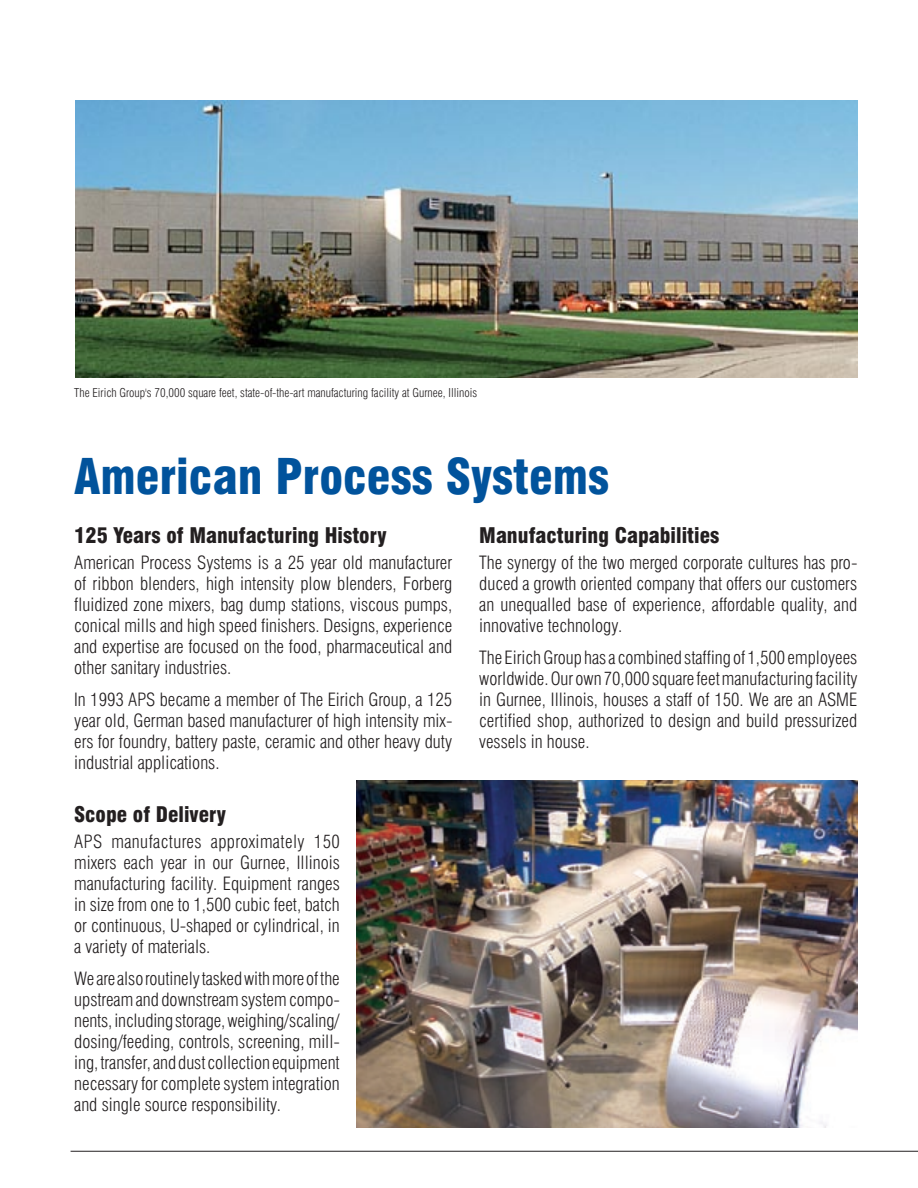
<style>
.page{position:relative;width:918px;height:1188px;background:#fff}
.page>*{position:absolute;margin:0;border:0;box-sizing:border-box;transform-origin:0 0}
.Inside_Header{font:900 condensed 48px "Swiss 721 BT";color:#01539c}
.Inside_Subheader_2{font:900 condensed 21px "Swiss 721 BT";color:#231f20}
.Body_Text{font:300 condensed 18px/21px "Swiss 721 BT";color:#231f20;text-align:justify}
.t1{font:300 condensed 12px "Swiss 721 BT";color:#231f20}
</style>
<div class="page">
<img style="left:75px;top:100px;width:782px;height:278px">
<img style="left:357px;top:780px;width:500px;height:347px">
<hr style="left:71px;top:1151px;width:847px;height:1px;background:#231f20">
<p class="t1" style="left:74px;top:386px;width:404px">The Eirich Group's 70,000 square feet, state-of-the-art manufacturing facility at Gurnee, Illinois</p>
<p class="Inside_Header" style="left:74px;top:448px;width:536px">American Process Systems</p>
<p class="Inside_Subheader_2" style="left:74px;top:523px;width:314px">125 Years of Manufacturing History</p>
<p class="Body_Text" style="left:74px;top:552px;width:380px">American Process Systems is a 25 year old manufacturer of ribbon blenders, high intensity plow blenders, Forberg fluidized zone mixers, bag dump stations, viscous pumps, conical mills and high speed finishers. Designs, experience and expertise are focused on the food, pharmaceutical and other sanitary industries.</p>
<p class="Body_Text" style="left:74px;top:689px;width:380px">In 1993 APS became a member of The Eirich Group, a 125 year old, German based manufacturer of high intensity mix&shy;ers for foundry, battery paste, ceramic and other heavy duty industrial applications.</p>
<p class="Inside_Subheader_2" style="left:74px;top:802px;width:153px">Scope of Delivery</p>
<p class="Body_Text" style="left:74px;top:831px;width:267px">APS manufactures approximately 150 mixers each year in our Gurnee, Illinois manufacturing facility. Equipment ranges in size from one to 1,500 cubic feet, batch or continuous, U-shaped or cylindrical, in a variety of materials.</p>
<p class="Body_Text" style="left:74px;top:968px;width:267px">We are also routinely tasked with more of the upstream and downstream system compo&shy;nents, including storage, weighing/scaling/ dosing/feeding, controls, screening, mill&shy;ing, transfer, and dust collection equipment necessary for complete system integration and single source responsibility.</p>
<p class="Inside_Subheader_2" style="left:479px;top:523px;width:242px">Manufacturing Capabilities</p>
<p class="Body_Text" style="left:479px;top:552px;width:380px">The synergy of the two merged corporate cultures has pro&shy;duced a growth oriented company that offers our customers an unequalled base of experience, affordable quality, and innovative technology.</p>
<p class="Body_Text" style="left:479px;top:647px;width:380px">The Eirich Group has a combined staffing of 1,500 employees worldwide. Our own 70,000 square feet manufacturing facility in Gurnee, Illinois, houses a staff of 150. We are an ASME certified shop, authorized to design and build pressurized vessels in house.</p>
</div>
